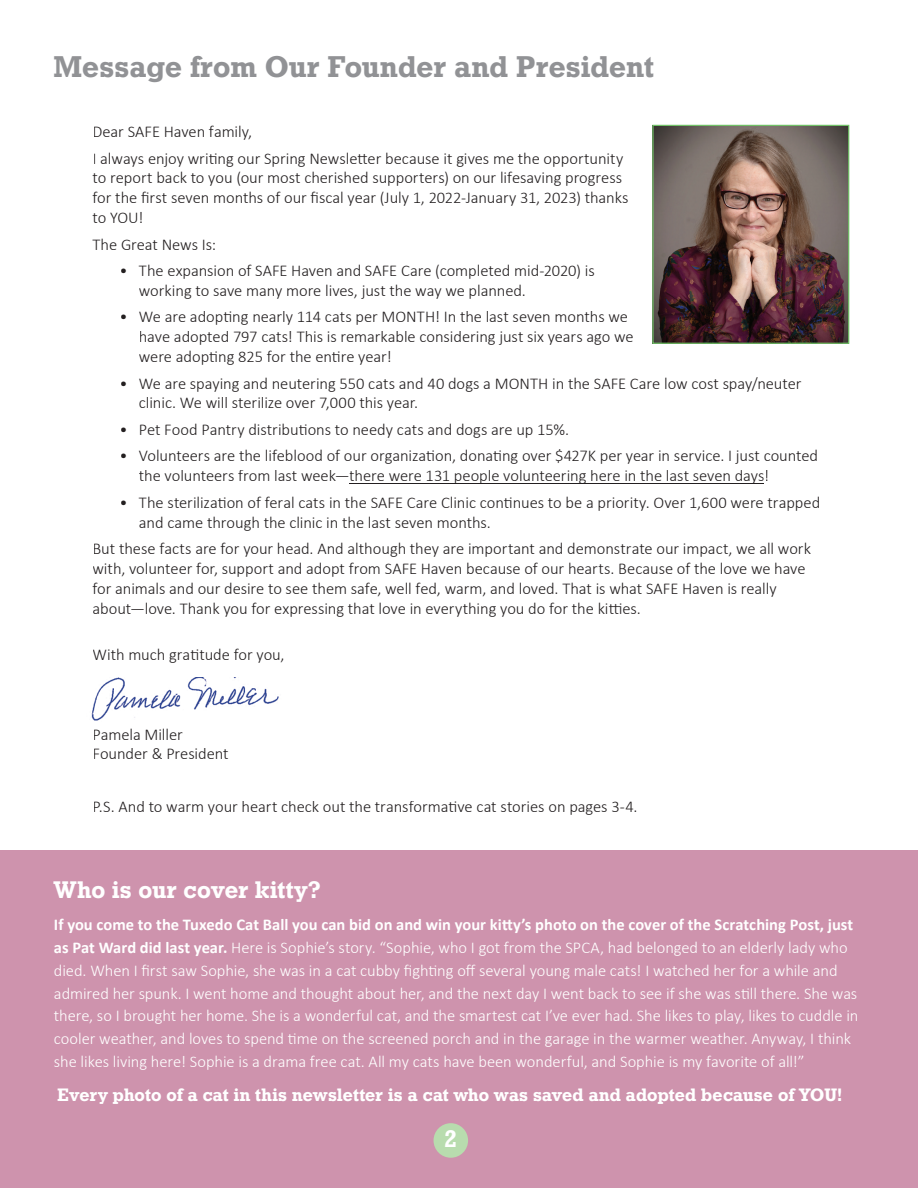
<style>
.page{position:relative;width:918px;height:1188px;background:#fff}
.page>*{position:absolute;margin:0;border:0;box-sizing:border-box;transform-origin:0 0}
.t1{font:30px "Geometric Slab 712 BT Bold A";letter-spacing:.01em;color:#919295}
.t2{font:24px "Geometric Slab 712 BT Bold A";letter-spacing:.02em;color:#fff}
.t3{font:18px "Geometric Slab 712 BT Bold A";letter-spacing:.01em;color:#fff}
.t4{font:300 16.5px/19.8px "Calibri";letter-spacing:-.005em;color:#231f20}
.t5{font:300 16.5px/22.8px "Calibri";letter-spacing:-.005em;color:#fff}
.s1{font-weight:700}
</style>
<div class="page">
<div style="left:0;top:850px;width:918px;height:338px;background:#ce93ad"></div>
<img style="left:91px;top:678px;width:188px;height:43px">
<hr style="left:350px;top:483px;width:414px;height:1px;background:#231f20">
<img style="left:654px;top:127px;width:193px;height:215px">
<div style="left:652px;top:125px;width:197px;height:219px;border:1px solid #71c167"></div>
<div style="left:434px;top:1123px;width:34px;height:35px;background:#b8dcae;border-radius:50%"></div>
<h1 class="t1" style="left:54px;top:48px;width:601px">Message from Our Founder and President</h1>
<p class="t4" style="left:93px;top:118px;width:532px;line-height:26.5px">Dear SAFE Haven family,<br>I always enjoy writing our Spring Newsletter because it gives me the opportunity</p>
<p class="t4" style="left:93px;top:168px;width:538px">to report back to you (our most cherished supporters) on our lifesaving progress for the first seven months of our fiscal year (July 1, 2022-January 31, 2023) thanks to YOU!</p>
<p class="t4" style="left:93px;top:234px;width:125px">The Great News Is:</p>
<p class="t4" style="left:139px;top:261px;width:457px;text-indent:-19px">• The expansion of SAFE Haven and SAFE Care (completed mid-2020) is working to save many more lives, just the way we planned.</p>
<p class="t4" style="left:139px;top:307px;width:496px;text-indent:-19px">• We are adopting nearly 114 cats per MONTH! In the last seven months we have adopted 797 cats! This is remarkable considering just six years ago we were adopting 825 for the entire year!</p>
<p class="t4" style="left:139px;top:373px;width:664px;text-indent:-19px">• We are spaying and neutering 550 cats and 40 dogs a MONTH in the SAFE Care low cost spay/neuter clinic. We will sterilize over 7,000 this year.</p>
<p class="t4" style="left:120px;top:419px;width:451px">• Pet Food Pantry distributions to needy cats and dogs are up 15%.</p>
<p class="t4" style="left:139px;top:446px;width:681px;text-indent:-19px">• Volunteers are the lifeblood of our organization, donating over $427K per year in service. I just counted the volunteers from last week—there were 131 people volunteering here in the last seven days!</p>
<p class="t4" style="left:139px;top:492px;width:683px;text-indent:-19px">• The sterilization of feral cats in the SAFE Care Clinic continues to be a priority. Over 1,600 were trapped and came through the clinic in the last seven months.</p>
<p class="t4" style="left:93px;top:539px;width:720px">But these facts are for your head. And although they are important and demonstrate our impact, we all work with, volunteer for, support and adopt from SAFE Haven because of our hearts. Because of the love we have for animals and our desire to see them safe, well fed, warm, and loved. That is what SAFE Haven is really about—love. Thank you for expressing that love in everything you do for the kitties.</p>
<p class="t4" style="left:93px;top:644px;width:194px">With much gratitude for you,</p>
<p class="t4" style="left:93px;top:724px;width:138px">Pamela Miller<br>Founder &amp; President</p>
<p class="t4" style="left:93px;top:797px;width:547px">P.S. And to warm your heart check out the transformative cat stories on pages 3-4.</p>
<h2 class="t2" style="left:54px;top:875px;width:268px">Who is our cover kitty?</h2>
<p class="t5" style="left:54px;top:913px;width:806px"><span class="s1">If you come to the Tuxedo Cat Ball you can bid on and win your kitty’s photo on the cover of the Scratching Post, just as Pat Ward did last year.</span> Here is Sophie’s story. “Sophie, who I got from the SPCA, had belonged to an elderly lady who died. When I first saw Sophie, she was in a cat cubby fighting off several young male cats! I watched her for a while and admired her spunk. I went home and thought about her, and the next day I went back to see if she was still there. She was there, so I brought her home. She is a wonderful cat, and the smartest cat I’ve ever had. She likes to play, likes to cuddle in cooler weather, and loves to spend time on the screened porch and in the garage in the warmer weather. Anyway, I think she likes living here! Sophie is a drama free cat. All my cats have been wonderful, and Sophie is my favorite of all!”</p>
<p class="t3" style="left:58px;top:1083px;width:786px">Every photo of a cat in this newsletter is a cat who was saved and adopted because of YOU!</p>
<h2 class="t2" style="left:445px;top:1124px;width:14px">2</h2>
</div>
